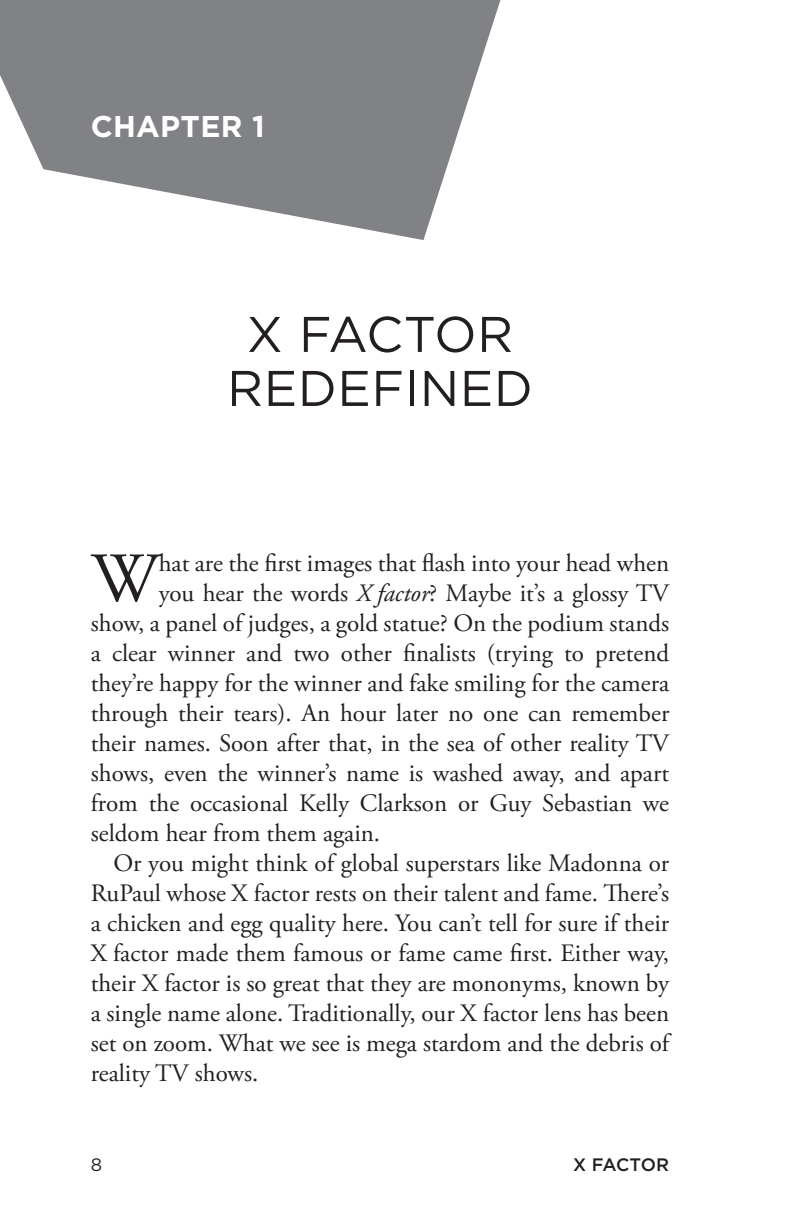
<style>
.page{position:relative;width:794px;height:1225px;background:#fff}
.page>*{position:absolute;margin:0;border:0;box-sizing:border-box;transform-origin:0 0}
.first_para_dropcap{font:70.2px "Adobe Garamond Pro";color:#231f20}
.Chapter_title{font:50px/54px "Gotham";letter-spacing:.01em;color:#231f20;text-align:center}
.Chapter{font:700 30px "Gotham";letter-spacing:.01em;color:#fff}
.first_para_dropcap-2{font:25px "Adobe Garamond Pro";color:#231f20}
.body_copy{font:25px/30px "Adobe Garamond Pro";color:#231f20;text-align:justify}
.t1{font:500 18px "Gotham";letter-spacing:-.03em;color:#231f20}
.t2{font:18px "Gotham";color:#231f20}
.s1{font-style:italic}
</style>
<div class="page">
<svg style="left:0;top:0;width:501px;height:240px;fill:#808285"></svg>
<p class="Chapter" style="left:91px;top:107px;width:175px">CHAPTER 1</p>
<p class="Chapter_title" style="left:227px;top:307px;width:307px">X FACTOR<br>REDEFINED</p>
<p class="first_para_dropcap-2" style="left:159px;top:548px;width:512px">hat are the first images that flash into your head when</p>
<p class="first_para_dropcap-2" style="left:159px;top:578px;width:512px">you hear the words <span class="s1">X factor</span>? Maybe it’s a glossy TV</p>
<p class="first_para_dropcap-2" style="left:91px;top:608px;width:580px">show, a panel of judges, a gold statue? On the podium stands</p>
<p class="first_para_dropcap-2" style="left:91px;top:638px;width:580px">a clear winner and two other finalists (trying to pretend</p>
<p class="first_para_dropcap-2" style="left:91px;top:668px;width:580px">they’re happy for the winner and fake smiling for the camera</p>
<p class="first_para_dropcap-2" style="left:91px;top:698px;width:580px">through their tears). An hour later no one can remember</p>
<p class="first_para_dropcap-2" style="left:91px;top:728px;width:580px">their names. Soon after that, in the sea of other reality TV</p>
<p class="first_para_dropcap-2" style="left:91px;top:758px;width:580px">shows, even the winner’s name is washed away, and apart</p>
<p class="first_para_dropcap-2" style="left:91px;top:788px;width:580px">from the occasional Kelly Clarkson or Guy Sebastian we</p>
<p class="first_para_dropcap-2" style="left:91px;top:818px;width:291px">seldom hear from them again.</p>
<p class="body_copy" style="left:91px;top:849px;width:580px;text-indent:23px">Or you might think of global superstars like Madonna or RuPaul whose X factor rests on their talent and fame. There’s a chicken and egg quality here. You can’t tell for sure if their X factor made them famous or fame came first. Either way, their X factor is so great that they are mononyms, known by a single name alone. Traditionally, our X factor lens has been set on zoom. What we see is mega stardom and the debris of reality TV shows.</p>
<p class="first_para_dropcap" style="left:91px;top:536px;width:69px">W</p>
<p class="t2" style="left:91px;top:1155px;width:13px">8</p>
<p class="t1" style="left:573px;top:1154px;width:98px">X FACTOR</p>
</div>
